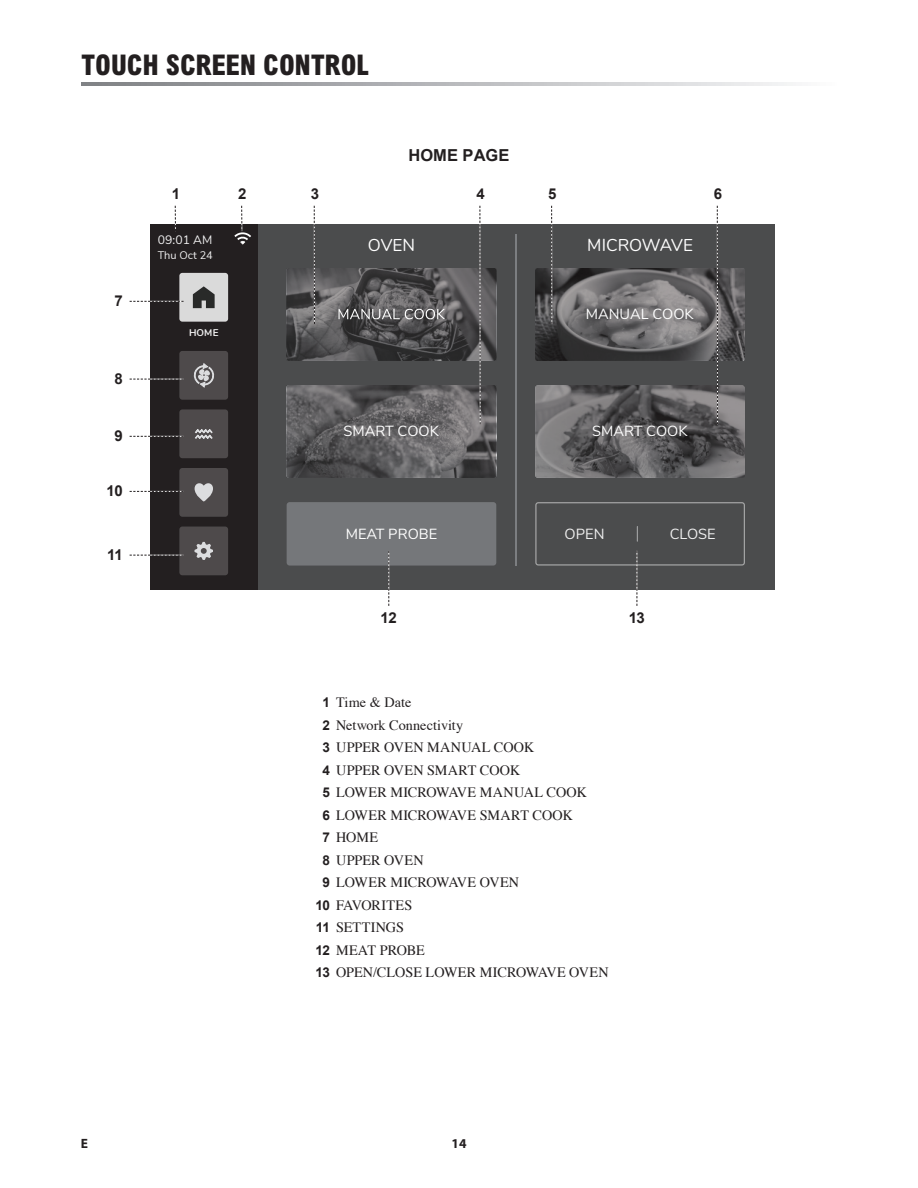
<style>
.page{position:relative;width:918px;height:1188px;background:#fff}
.page>*{position:absolute;margin:0;border:0;box-sizing:border-box;transform-origin:0 0}
.t1{font:800 condensed 28.5px "Arial MT Pro";color:#231f20}
.t2{font:17.1px "Nunito";letter-spacing:-.005em;color:#fff}
.t3{font:700 16.5px "Arial";color:#231f20}
.t4{font:700 15px "Arial";letter-spacing:-.035em;color:#231f20}
.t5{font:14.7px "Nunito Sans";color:#fff}
.t6{font:14.7px "Nunito Sans";color:#f0f0f0}
.t7{font:14.25px "Times";color:#231f20}
.t8{font:700 13.5px "Myriad Pro";color:#231f20}
.t9{font:12.15px "Nunito Sans";color:#f0f0f0}
.t10{font:10.95px "Nunito Sans";color:#f0f0f0}
.t11{font:700 9.75px "Nunito";color:#f0f0f0}
.s1{font-family:"Arial";font-weight:700;font-size:13.5px}
</style>
<div class="page">
<svg style="left:81px;top:82px;width:712px;height:3px;background:#b6b8ba"></svg>
<div style="left:150px;top:224px;width:624px;height:366px;background:#4b4c4d"></div>
<hr style="left:515px;top:234px;width:1px;height:332px;background:#7c7e81">
<div style="left:150px;top:224px;width:107px;height:366px;background:#231f20"></div>
<svg style="left:175px;top:206px;width:1px;height:23px"></svg>
<svg style="left:234px;top:206px;width:17px;height:39px"></svg>
<svg style="left:287px;top:206px;width:209px;height:272px"></svg>
<svg style="left:535px;top:206px;width:210px;height:272px"></svg>
<svg style="left:130px;top:273px;width:98px;height:49px"></svg>
<svg style="left:130px;top:351px;width:98px;height:49px"></svg>
<svg style="left:130px;top:409px;width:98px;height:49px"></svg>
<svg style="left:130px;top:468px;width:98px;height:49px"></svg>
<svg style="left:130px;top:527px;width:98px;height:48px"></svg>
<svg style="left:287px;top:502px;width:209px;height:104px"></svg>
<svg style="left:535px;top:502px;width:210px;height:104px"></svg>
<h1 class="t1" style="left:81px;top:47px;width:290px">TOUCH SCREEN CONTROL</h1>
<p class="t4" style="left:172px;top:184px;width:10px">1</p>
<p class="t4" style="left:238px;top:184px;width:10px">2</p>
<p class="t4" style="left:311px;top:184px;width:10px">3</p>
<p class="t3" style="left:409px;top:144px;width:102px">HOME PAGE</p>
<p class="t4" style="left:476px;top:184px;width:10px">4</p>
<p class="t4" style="left:548px;top:184px;width:10px">5</p>
<p class="t4" style="left:714px;top:184px;width:10px">6</p>
<p class="t4" style="left:115px;top:291px;width:10px">7</p>
<p class="t4" style="left:115px;top:369px;width:10px">8</p>
<p class="t4" style="left:115px;top:426px;width:10px">9</p>
<p class="t4" style="left:107px;top:481px;width:18px">10</p>
<p class="t4" style="left:107px;top:545px;width:17px">11</p>
<p class="t9" style="left:158px;top:231px;width:56px">09:01 AM</p>
<p class="t10" style="left:158px;top:248px;width:57px">Thu Oct 24</p>
<p class="t11" style="left:189px;top:326px;width:31px">HOME</p>
<p class="t2" style="left:368px;top:232px;width:49px">OVEN</p>
<p class="t2" style="left:587px;top:232px;width:107px">MICROWAVE</p>
<p class="t5" style="left:343px;top:420px;width:97px">SMART COOK</p>
<p class="t5" style="left:346px;top:523px;width:93px">MEAT PROBE</p>
<p class="t5" style="left:586px;top:303px;width:109px">MANUA COOK</p>
<p class="t5" style="left:641px;top:303px;width:9px">L</p>
<p class="t5" style="left:592px;top:420px;width:97px">SMART COOK</p>
<p class="t6" style="left:565px;top:523px;width:41px">OPEN</p>
<p class="t6" style="left:670px;top:523px;width:47px">CLOSE</p>
<p class="t4" style="left:381px;top:608px;width:18px">12</p>
<p class="t4" style="left:629px;top:608px;width:18px">13</p>
<p class="t7" style="left:323px;top:689px;width:90px"><span class="s1">1</span> Time &amp; Date</p>
<p class="t7" style="left:323px;top:712px;width:142px"><span class="s1">2</span> Network Connectivity</p>
<p class="t7" style="left:323px;top:734px;width:213px"><span class="s1">3</span> UPPER OVEN MANUAL COOK</p>
<p class="t7" style="left:323px;top:757px;width:199px"><span class="s1">4</span> UPPER OVEN SMART COOK</p>
<p class="t7" style="left:323px;top:779px;width:266px"><span class="s1">5</span> LOWER MICROWAVE MANUAL COOK</p>
<p class="t7" style="left:323px;top:802px;width:252px"><span class="s1">6</span> LOWER MICROWAVE SMART COOK</p>
<p class="t7" style="left:323px;top:824px;width:57px"><span class="s1">7</span> HOME</p>
<p class="t7" style="left:323px;top:847px;width:103px"><span class="s1">8</span> UPPER OVEN</p>
<p class="t7" style="left:323px;top:869px;width:198px"><span class="s1">9</span> LOWER MICROWAVE OVEN</p>
<p class="t7" style="left:315px;top:892px;width:99px"><span class="s1">10</span> FAVORITES</p>
<p class="t7" style="left:316px;top:914px;width:90px"><span class="s1">11</span> SETTINGS</p>
<p class="t7" style="left:316px;top:937px;width:111px"><span class="s1">12</span> MEAT PROBE</p>
<p class="t7" style="left:316px;top:959px;width:295px"><span class="s1">13</span> OPEN/CLOSE LOWER MICROWAVE OVEN</p>
<p class="t8" style="left:81px;top:1134px;width:9px">E</p>
<p class="t8" style="left:452px;top:1134px;width:16px">14</p>
</div>
